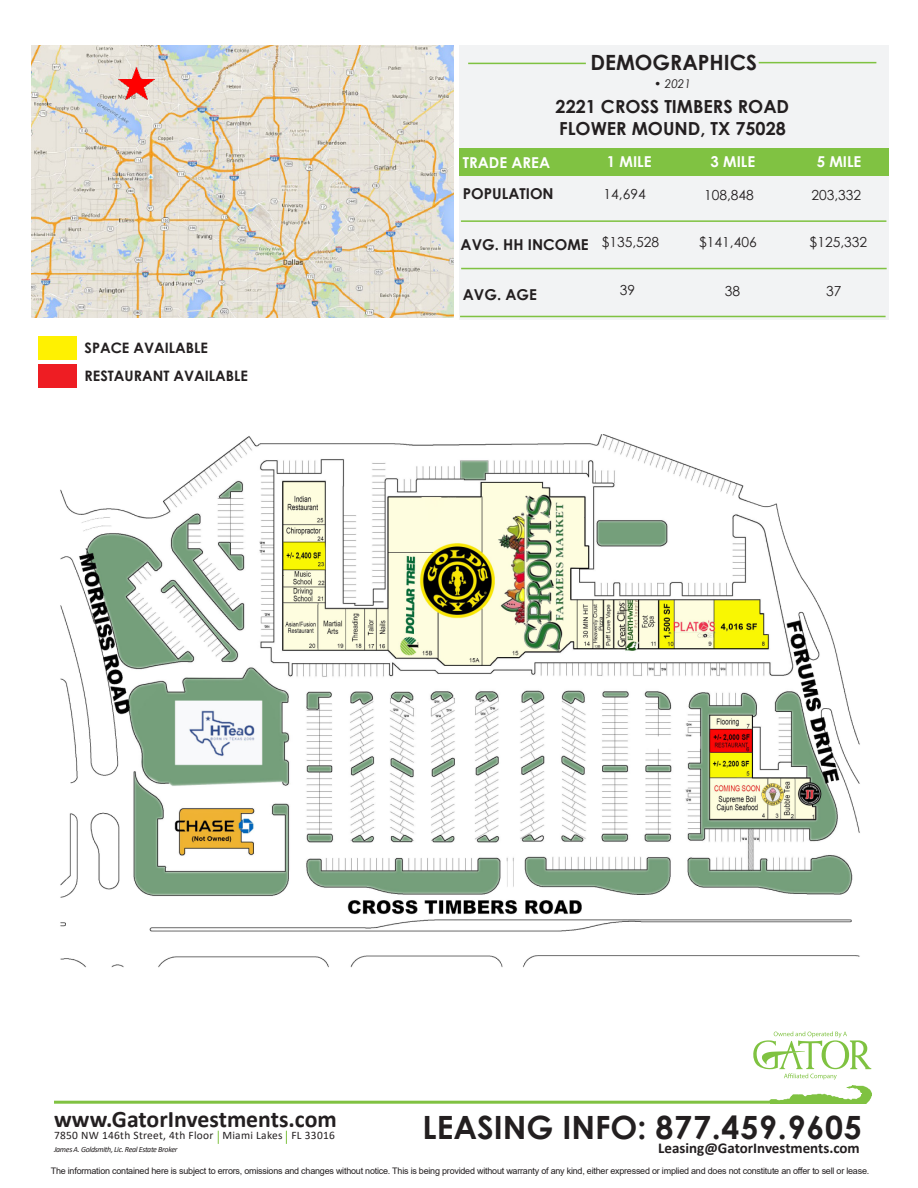
<style>
.page{position:relative;width:918px;height:1188px;background:#fff}
.page>*{position:absolute;margin:0;border:0;box-sizing:border-box;transform-origin:0 0}
.t1{font:700 32.1px "Century Gothic";color:#231f20}
.t2{font:700 23.7px "Calibri";color:#231f20}
.t3{font:700 21px "Century Gothic";color:#231f20}
.t4{font:700 18px "Century Gothic";color:#231f20}
.t5{font:700 15px "Century Gothic";color:#231f20}
.t6{font:700 15px "Calibri";color:#231f20}
.t7{font:700 15px "Century Gothic";color:#fff}
.t8{font:700 14.4px "Century Gothic";color:#231f20}
.t9{font:13.8px "Century Gothic";color:#231f20}
.t10{font:italic 12px "Century Gothic";color:#231f20}
.t11{font:11.4px "Calibri";letter-spacing:.025em;color:#231f20}
.t12{font:9px "Arial";letter-spacing:-.025em;color:#231f20}
.t13{font:italic 7.95px "Calibri";letter-spacing:-.04em;color:#231f20}
</style>
<div class="page">
<img style="left:32px;top:45px;width:422px;height:272px">
<img style="left:60px;top:434px;width:800px;height:534px">
<div style="left:459px;top:45px;width:429px;height:274px;background:#f2f3f4"></div>
<div style="left:459px;top:149px;width:429px;height:27px;background:#80c242"></div>
<hr style="left:759px;top:62px;width:117px;height:1px;background:#7fc241">
<hr style="left:461px;top:220px;width:425px;height:2px;background:#80c242">
<hr style="left:461px;top:268px;width:426px;height:1px;background:#80c242">
<hr style="left:460px;top:316px;width:426px;height:1px;background:#80c242">
<hr style="left:468px;top:63px;width:118px;height:1px;background:#7fc241">
<hr style="left:54px;top:1101px;width:810px;height:3px;background:#80c242">
<svg style="left:218px;top:1131px;width:1px;height:13px"></svg>
<svg style="left:286px;top:1131px;width:1px;height:13px"></svg>
<img style="left:770px;top:1085px;width:102px;height:18px">
<svg style="left:753px;top:1031px;width:119px;height:49px"></svg>
<img style="left:119px;top:66px;width:35px;height:34px">
<div style="left:38px;top:336px;width:39px;height:23px;background:#fff101"></div>
<div style="left:38px;top:365px;width:39px;height:23px;background:#ee1d23"></div>
<p class="t3" style="left:590px;top:46px;width:168px">DEMOGRAPHICS</p>
<p class="t10" style="left:654px;top:75px;width:39px">• 2021</p>
<p class="t4" style="left:556px;top:93px;width:235px">2221 CROSS TIMBERS ROAD</p>
<p class="t4" style="left:559px;top:115px;width:228px">FLOWER MOUND, TX 75028</p>
<p class="t7" style="left:463px;top:151px;width:89px">TRADE AREA</p>
<p class="t7" style="left:607px;top:150px;width:46px">1 MILE</p>
<p class="t7" style="left:711px;top:150px;width:46px">3 MILE</p>
<p class="t7" style="left:817px;top:150px;width:46px">5 MILE</p>
<p class="t8" style="left:85px;top:337px;width:125px">SPACE AVAILABLE</p>
<p class="t8" style="left:85px;top:365px;width:165px">RESTAURANT AVAILABLE</p>
<p class="t5" style="left:463px;top:183px;width:92px">POPULATION</p>
<p class="t5" style="left:461px;top:233px;width:130px">AVG. HH INCOME</p>
<p class="t5" style="left:463px;top:283px;width:76px">AVG. AGE</p>
<p class="t9" style="left:604px;top:185px;width:44px">14,694</p>
<p class="t9" style="left:602px;top:233px;width:59px">$135,528</p>
<p class="t9" style="left:620px;top:280px;width:17px">39</p>
<p class="t9" style="left:704px;top:186px;width:51px">108,848</p>
<p class="t9" style="left:699px;top:233px;width:59px">$141,406</p>
<p class="t9" style="left:725px;top:281px;width:17px">38</p>
<p class="t9" style="left:811px;top:186px;width:51px">203,332</p>
<p class="t9" style="left:810px;top:233px;width:59px">$125,332</p>
<p class="t9" style="left:826px;top:281px;width:17px">37</p>
<p class="t2" style="left:54px;top:1102px;width:284px">www.GatorInvestments.com</p>
<p class="t11" style="left:54px;top:1128px;width:282px">7850 NW 146th Street, 4th Floor Miami Lakes FL 33016</p>
<p class="t13" style="left:54px;top:1144px;width:125px">James A. Goldsmith, Lic. Real Estate Broker</p>
<p class="t6" style="left:658px;top:1138px;width:203px">Leasing@GatorInvestments.com</p>
<p class="t1" style="left:423px;top:1103px;width:441px">LEASING INFO: 877.459.9605</p>
<p class="t12" style="left:51px;top:1165px;width:820px">The information contained here is subject to errors, omissions and changes without notice. This is being provided without warranty of any kind, either expressed or implied and does not constitute an offer to sell or lease.</p>
</div>
